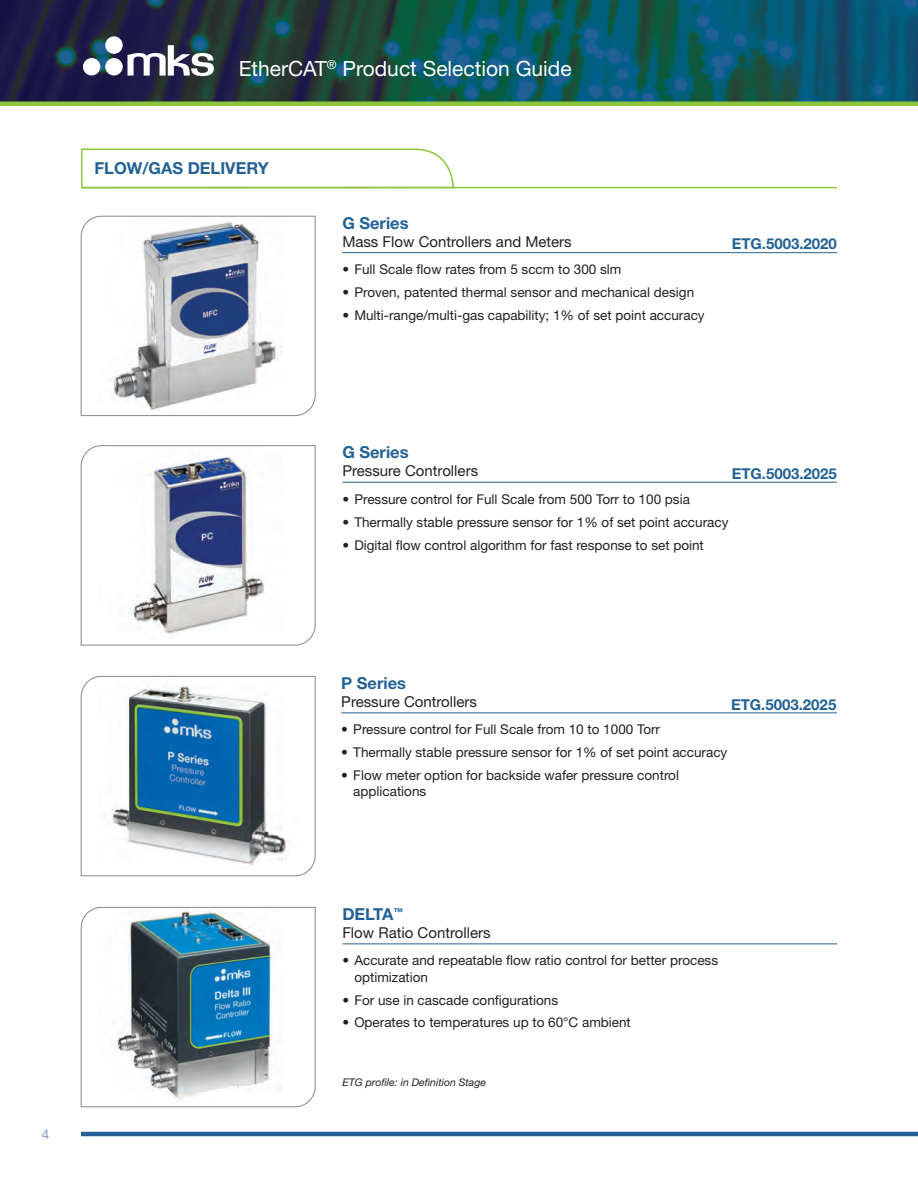
<style>
.page{position:relative;width:918px;height:1188px;background:#fff}
.page>*{position:absolute;margin:0;border:0;box-sizing:border-box;transform-origin:0 0}
.t1{font:21px "Helvetica Neue";color:#fff}
.t2{font:700 16.5px "Helvetica Neue";color:#236194}
.t3{font:15px "Helvetica Neue";color:#231f20}
.t4{font:700 15px "Helvetica Neue";color:#236194}
.t5{font:13.5px/16.2px "Helvetica Neue";color:#231f20}
.t6{font:300 13.5px "Helvetica Neue";color:#5d7ba6}
.t7{font:italic 10.5px "Helvetica Neue";color:#231f20}
</style>
<div class="page">
<img style="left:0;top:0;width:918px;height:102px">
<hr style="left:0;top:102px;width:918px;height:4px;background:#8bc63e">
<div style="left:105px;top:36px;width:18px;height:18px;background:#fff;border-radius:50%"></div>
<div style="left:105px;top:58px;width:18px;height:17px;background:#fff;border-radius:50%"></div>
<div style="left:83px;top:58px;width:17px;height:18px;background:#fff;border-radius:50%"></div>
<svg style="left:127px;top:45px;width:87px;height:31px"></svg>
<hr style="left:81px;top:1132px;width:837px;height:4px;background:#236194">
<hr style="left:81px;top:187px;width:756px;height:1px;background:#8bc63e">
<svg style="left:81px;top:148px;width:374px;height:41px"></svg>
<hr style="left:342px;top:252px;width:495px;height:1px;background:#236194">
<svg style="left:81px;top:216px;width:235px;height:200px"></svg>
<svg style="left:81px;top:676px;width:235px;height:200px"></svg>
<svg style="left:81px;top:907px;width:235px;height:200px"></svg>
<svg style="left:81px;top:445px;width:235px;height:200px"></svg>
<hr style="left:341px;top:713px;width:496px;height:1px;background:#236194">
<hr style="left:342px;top:944px;width:495px;height:1px;background:#236194">
<hr style="left:342px;top:482px;width:495px;height:1px;background:#236194">
<h1 class="t1" style="left:239px;top:56px;width:335px">EtherCAT<sup>®</sup> Product Selection Guide</h1>
<p class="t2" style="left:94px;top:158px;width:176px">FLOW/GAS DELIVERY</p>
<p class="t2" style="left:342px;top:213px;width:68px">G Series</p>
<p class="t3" style="left:342px;top:233px;width:231px">Mass Flow Controllers and Meters</p>
<p class="t5" style="left:342px;top:261px;width:281px">• Full Scale flow rates from 5 sccm to 300 slm</p>
<p class="t5" style="left:342px;top:284px;width:353px">• Proven, patented thermal sensor and mechanical design</p>
<p class="t5" style="left:342px;top:307px;width:364px">• Multi-range/multi-gas capability; 1% of set point accuracy</p>
<p class="t4" style="left:732px;top:235px;width:107px">ETG.5003.2020</p>
<p class="t2" style="left:342px;top:442px;width:68px">G Series</p>
<p class="t3" style="left:342px;top:462px;width:137px">Pressure Controllers</p>
<p class="t5" style="left:342px;top:491px;width:349px">• Pressure control for Full Scale from 500 Torr to 100 psia</p>
<p class="t5" style="left:342px;top:514px;width:388px">• Thermally stable pressure sensor for 1% of set point accuracy</p>
<p class="t5" style="left:342px;top:536px;width:363px">• Digital flow control algorithm for fast response to set point</p>
<p class="t4" style="left:732px;top:465px;width:107px">ETG.5003.2025</p>
<p class="t6" style="left:42px;top:1126px;width:9px">4</p>
<p class="t2" style="left:341px;top:673px;width:66px">P Series</p>
<p class="t3" style="left:341px;top:693px;width:137px">Pressure Controllers</p>
<p class="t5" style="left:341px;top:721px;width:320px">• Pressure control for Full Scale from 10 to 1000 Torr</p>
<p class="t5" style="left:341px;top:744px;width:388px">• Thermally stable pressure sensor for 1% of set point accuracy</p>
<p class="t5" style="left:353px;top:767px;width:327px;text-indent:-12px">• Flow meter option for backside wafer pressure control applications</p>
<p class="t4" style="left:731px;top:695px;width:107px">ETG.5003.2025</p>
<p class="t2" style="left:342px;top:904px;width:62px">DELTA<sup>™</sup></p>
<p class="t3" style="left:342px;top:924px;width:150px">Flow Ratio Controllers</p>
<p class="t5" style="left:354px;top:952px;width:365px;text-indent:-12px">• Accurate and repeatable flow ratio control for better process optimization</p>
<p class="t5" style="left:342px;top:991px;width:217px">• For use in cascade configurations</p>
<p class="t5" style="left:342px;top:1014px;width:290px">• Operates to temperatures up to 60°C ambient</p>
<p class="t7" style="left:342px;top:1076px;width:145px">ETG profile: in Definition Stage</p>
</div>
